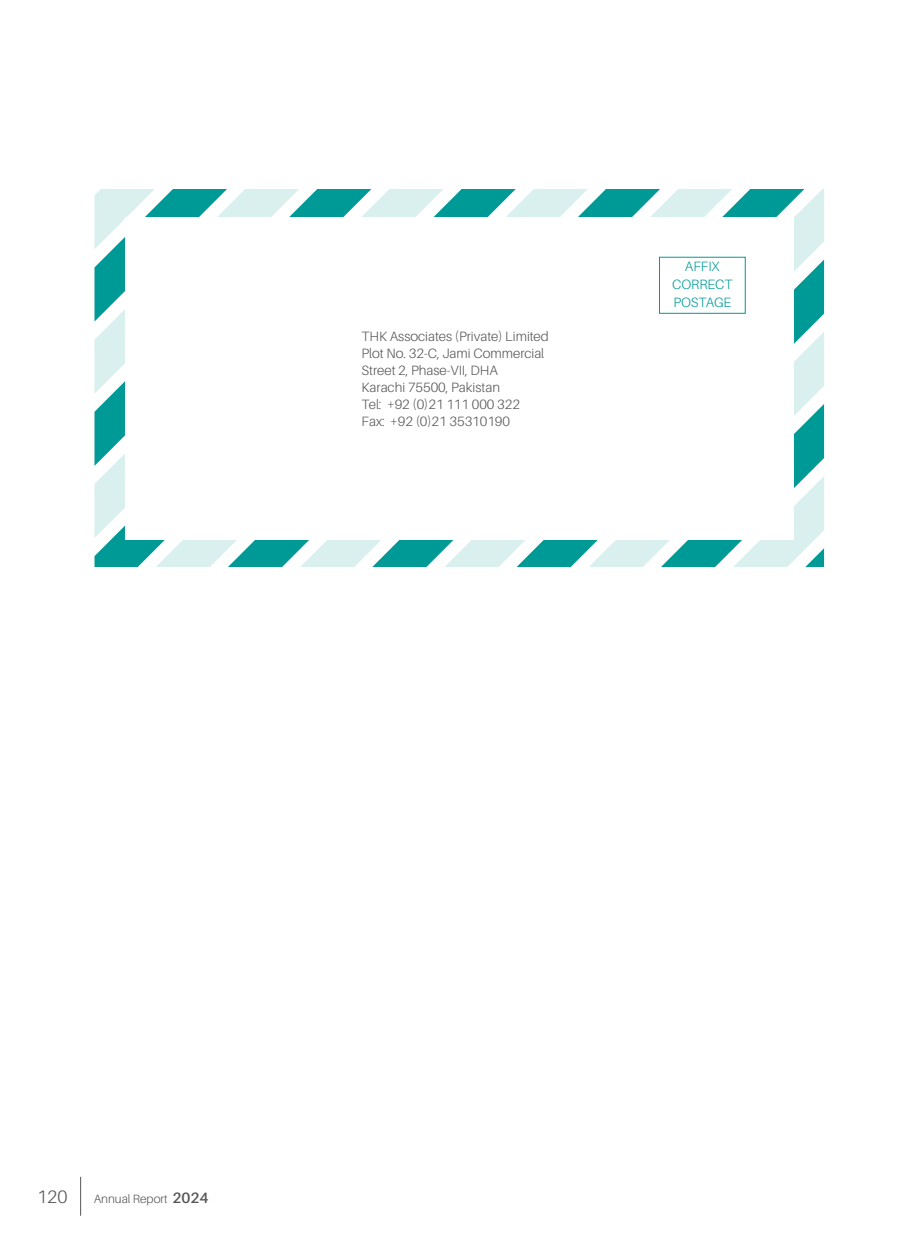
<style>
.page{position:relative;width:918px;height:1242px;background:#fff}
.page>*{position:absolute;margin:0;border:0;box-sizing:border-box;transform-origin:0 0}
.t1{font:300 18px "Aileron";color:#565656}
.t2{font:300 13.5px/17px "Aileron";color:#565656}
.t3{font:300 13.5px/18px "Aileron";color:#009a96;text-align:center}
.t4{font:300 12px "Aileron";color:#565656}
.s1{font-weight:600;font-size:15px}
</style>
<div class="page">
<svg style="left:804px;top:189px;width:20px;height:378px"></svg>
<svg style="left:732px;top:189px;width:72px;height:378px"></svg>
<svg style="left:660px;top:189px;width:72px;height:378px"></svg>
<svg style="left:588px;top:189px;width:72px;height:378px"></svg>
<svg style="left:516px;top:189px;width:72px;height:378px"></svg>
<svg style="left:95px;top:189px;width:421px;height:378px"></svg>
<svg style="left:95px;top:189px;width:349px;height:349px;fill:#d9f0ef"></svg>
<svg style="left:94px;top:189px;width:277px;height:277px;fill:#009a96"></svg>
<svg style="left:94px;top:189px;width:205px;height:205px"></svg>
<div style="left:125px;top:217px;width:669px;height:322px;background:#fff"></div>
<hr style="left:80px;top:1177px;width:1px;height:39px;background:#565656">
<p class="t2" style="left:362px;top:328px;width:189px">THK Associates (Private) Limited<br>Plot No. 32-C, Jami Commercial<br>Street 2, Phase-VII, DHA<br>Karachi 75500, Pakistan<br>Tel: +92 (0)21 111 000 322<br>Fax: +92 (0)21 35310190</p>
<p class="t3" style="left:672px;top:258px;width:62px">AFFIX<br>CORRECT<br>POSTAGE</p>
<h1 class="t1" style="left:37px;top:1187px;width:32px">120</h1>
<p class="t4" style="left:94px;top:1192px;width:116px">Annual Report <span class="s1">2024</span></p>
</div>
